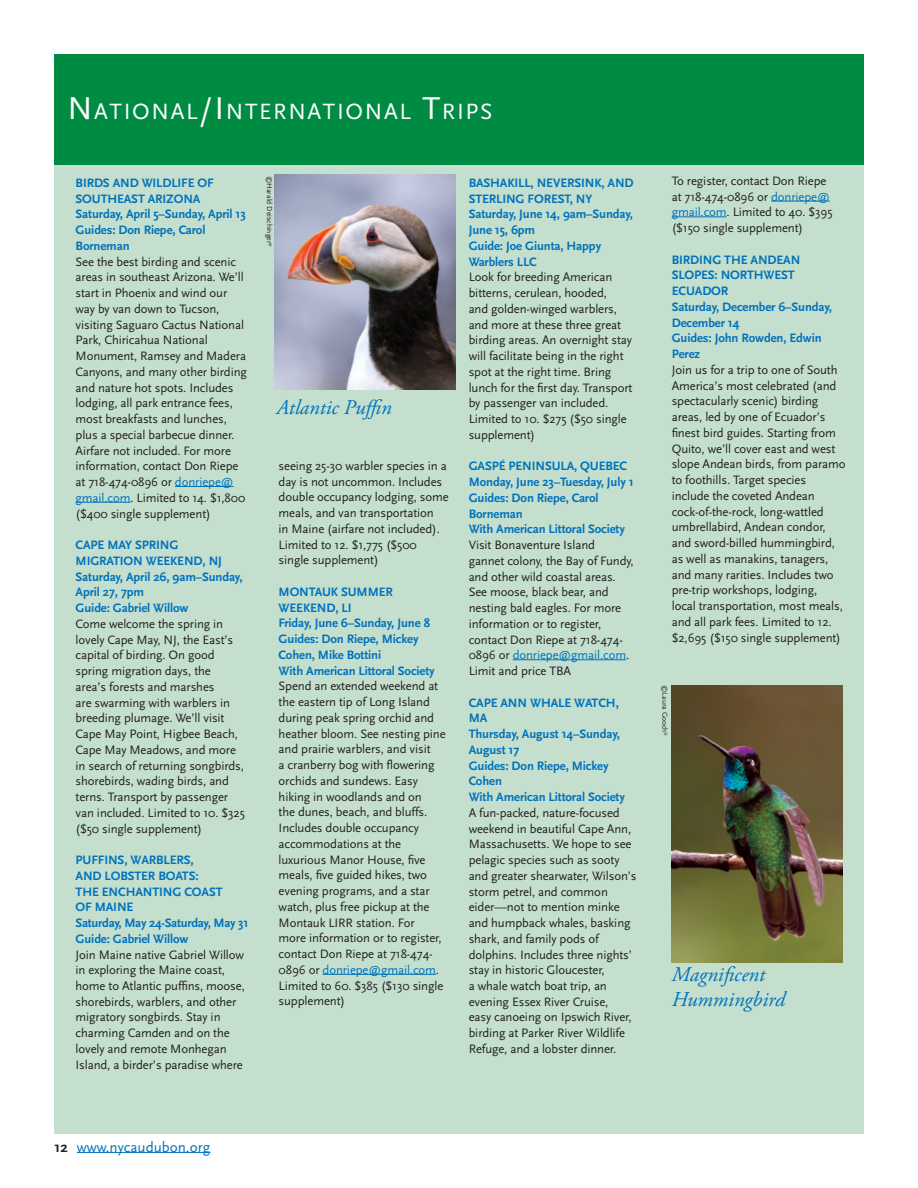
<style>
.page{position:relative;width:918px;height:1188px;background:#fff}
.page>*{position:absolute;margin:0;border:0;box-sizing:border-box;transform-origin:0 0}
.t1{font:23.1px "Scala Sans Caps";letter-spacing:.07em;color:#fff}
.t2{font:italic 21px/25.2px "Adobe Garamond Pro";color:#0072bc}
.t3{font:15px "Scala Sans";color:#0072bc}
.t4{font:12.75px/15.8px "Scala Sans";letter-spacing:-.01em;color:#231f20}
.t5{font:700 12.75px/15.8px "Scala Sans";letter-spacing:-.01em;color:#0072bc}
.t6{font:7.5px "Scala Sans";color:#231f20}
.s1{font-size:33px}
.s2{color:#0072bc}
.s3{font-weight:700;color:#231f20}
</style>
<div class="page">
<hr style="left:77px;top:1152px;width:133px;height:1px;background:#0072bc">
<div style="left:54px;top:54px;width:810px;height:1080px;background:#c4dfcd"></div>
<div style="left:54px;top:54px;width:810px;height:110px;background:#008b43"></div>
<img style="left:274px;top:174px;width:182px;height:216px">
<hr style="left:175px;top:486px;width:59px;height:1px;background:#0072bc">
<hr style="left:76px;top:502px;width:54px;height:1px;background:#0072bc">
<hr style="left:323px;top:974px;width:113px;height:1px;background:#0072bc">
<hr style="left:513px;top:659px;width:113px;height:1px;background:#0072bc">
<hr style="left:771px;top:201px;width:59px;height:1px;background:#0072bc">
<hr style="left:672px;top:216px;width:55px;height:1px;background:#0072bc">
<img style="left:672px;top:685px;width:170px;height:277px">
<h1 class="t1" style="left:68px;top:99px;width:426px"><span class="s1">N</span> ATIONAL<span class="s1">/I</span> NTE RNATIONAL <span class="s1">T</span>RIPS</h1>
<p class="t5" style="left:76px;top:175px;width:172px">BIRDS AND WILDLIFE OF<br>SOUTHEAST ARIZONA<br>Saturday, April 5–Sunday, April 13<br>Guides: Don Riepe, Carol<br>Borneman</p>
<p class="t4" style="left:76px;top:254px;width:173px">See the best birding and scenic areas in southeast Arizona. We’ll start in Phoenix and wind our way by van down to Tucson, visiting Saguaro Cactus N ational<br>Park, Chiricahua N ational<br>Monument, Ramsey and M adera<br>Canyons, and many other birding and nature hot spots. I ncludes lodging, all park entrance fees, most breakfasts and lunches, plus a special barbecue dinner.<br>Airfare not included. For more information, contact Don Riepe at 718-474-0896 or <span class="s2">donriepe@ gmail.com</span>. Limited to 14. $1,800 ($400 single supplement)</p>
<p class="t5" style="left:76px;top:537px;width:168px">CAPE MAY SPRING<br>MIGRATION WEEKEND, NJ<br>Saturday, April 26, 9am–Sunday,<br>April 27, 7pm<br>Guide: Gabriel Willow</p>
<p class="t4" style="left:76px;top:616px;width:171px">Come welcome the spring in lovely Cape M ay, NJ, the East’s capital of birding. On good spring migration days, the<br>area’s forests and marshes<br>are swarming with warblers in breeding plumage. We’ll visit<br>Cape M ay Point, H igbee Beach,<br>Cape M ay M eadows, and more in search of returning songbirds, shorebirds, wading birds, and terns. Transport by passenger van included. Limited to 10. $325 ($50 single supplement)</p>
<p class="t5" style="left:76px;top:852px;width:174px">PUFFINS, WARBLERS,<br>AND LOBSTER BOATS:<br>THE ENCHANTING COAST<br>OF MAINE<br>Saturday, May 24-Saturday, May 31<br>Guide: Gabriel Willow</p>
<p class="t4" style="left:76px;top:947px;width:171px">Join M aine native Gabriel Willow in exploring the M aine coast, home to Atlantic puffins, moose, shorebirds, warblers, and other migratory songbirds. Stay in charming Camden and on the lovely and remote Monhegan<br>I sland, a birder’s paradise where</p>
<p class="t6" style="left:274px;top:176px;width:73px;rotate:90deg">©H arald Deischinger*</p>
<p class="t5" style="left:469px;top:175px;width:167px">BASHAKILL, NEVERSINK, AND<br>STERLING FOREST, NY<br>Saturday, June 14, 9am–Sunday,<br>June 15, 6pm<br>Guide: Joe Giunta, Happy<br>Warblers LLC</p>
<p class="t4" style="left:469px;top:270px;width:165px">Look for breeding American bitterns, cerulean, hooded,<br>and golden-winged warblers, and more at these three great birding areas. An overnight stay will facilitate being in the right spot at the right time. B ring lunch for the first day. Transport by passenger van included.<br>Limited to 10. $275 ($50 single supplement)</p>
<p class="t5" style="left:469px;top:459px;width:167px">GASPÉ PENINSULA, QUEBEC<br>Monday, June 23–Tuesday, July 1<br>Guides: Don Riepe, Carol<br>Borneman<br>With American Littoral Society</p>
<p class="t4" style="left:469px;top:537px;width:166px">Visit Bonaventure I sland gannet colony, the Bay of Fundy, and other wild coastal areas.<br>See moose, black bear, and nesting bald eagles. For more information or to register, contact Don Riepe at 718-474-<br>0896 or <span class="s2">donriepe@gmail.com</span>.<br>Limit and price TBA</p>
<p class="t5" style="left:469px;top:695px;width:158px">CAPE ANN WHALE WATCH,<br>MA<br>Thursday, August 14–Sunday,<br>August 17<br>Guides: Don Riepe, Mickey<br>Cohen<br>With American Littoral Society</p>
<p class="t4" style="left:469px;top:805px;width:169px">A fun-packed, nature-focused weekend in beautiful Cape Ann,<br>M assachusetts. We hope to see pelagic species such as sooty and greater shearwater, Wilson’s storm petrel, and common eider—not to mention minke and humpback whales, basking shark, and family pods of dolphins. I ncludes three nights’ stay in historic Gloucester,<br>a whale watch boat trip, an evening Essex River Cruise,<br>easy canoeing on I pswich River, birding at Parker River Wildlife<br>Refuge, and a lobster dinner.</p>
<h2 class="t2" style="left:276px;top:395px;width:117px">Atlantic Puffin</h2>
<p class="t4" style="left:279px;top:458px;width:172px">seeing 25-30 warbler species in a day is not uncommon. I ncludes double occupancy lodging, some meals, and van transportation<br>in M aine (airfare not included).<br>Limited to 12. $1,775 ($500 single supplement)</p>
<p class="t5" style="left:279px;top:584px;width:158px">MONTAUK SUMMER<br>WEEKEND, LI<br>Friday, June 6–Sunday, June 8<br>Guides: Don Riepe, Mickey<br>Cohen, Mike Bottini<br>With American Littoral Society</p>
<p class="t4" style="left:279px;top:679px;width:169px">Spend an extended weekend at the eastern tip of Long I sland during peak spring orchid and heather bloom. See nesting pine and prairie warblers, and visit<br>a cranberry bog with flowering orchids and sundews. Easy hiking in woodlands and on<br>the dunes, beach, and bluffs.<br>I ncludes double occupancy accommodations at the luxurious M anor House, five meals, five guided hikes, two evening programs, and a star watch, plus free pickup at the<br>Montauk LIRR</p>
<p class="t4" style="left:279px;top:915px;width:166px;text-indent:77px">station. For more information or to register, contact Don Riepe at 718-474-<br>0896 or <span class="s2">donriepe@gmail.com</span>.<br>Limited to 60. $385 ($130 single supplement)</p>
<p class="t4" style="left:672px;top:173px;width:162px">To register, contact Don Riepe at 718-474-0896 or <span class="s2">donriepe@ gmail.com</span>. Limited to 40. $395 ($150 single supplement)</p>
<p class="t5" style="left:672px;top:252px;width:162px">BIRDING THE ANDEAN<br>SLOPES: NORTHWEST<br>ECUADOR<br>Saturday, December 6–Sunday,<br>December 14<br>Guides: John Rowden, Edwin<br>Perez</p>
<p class="t4" style="left:672px;top:362px;width:175px">Join us for a trip to one of South<br>America’s most celebrated (and spectacularly scenic) birding areas, led by one of Ecuador’s finest bird guides. Starting from<br>Quito, we’ll cover east and west slope Andean birds, from paramo to foothills. Target species include the coveted Andean cock-of-the-rock, long-wattled umbrellabird, Andean condor, and sword-billed hummingbird, as well as manakins, tanagers, and many rarities. I ncludes two pre-trip workshops, lodging,<br>local transportation, most meals, and all park fees. Limited to 12. $2,695 ($150 single supplement)</p>
<p class="t6" style="left:669px;top:685px;width:53px;rotate:90deg">©Laura Gooch*</p>
<h2 class="t2" style="left:672px;top:963px;width:115px">Magnificent<br>Hummingbird</h2>
<p class="t3" style="left:55px;top:1139px;width:157px"><span class="s3">12</span> www.nycaudubon.org</p>
</div>
